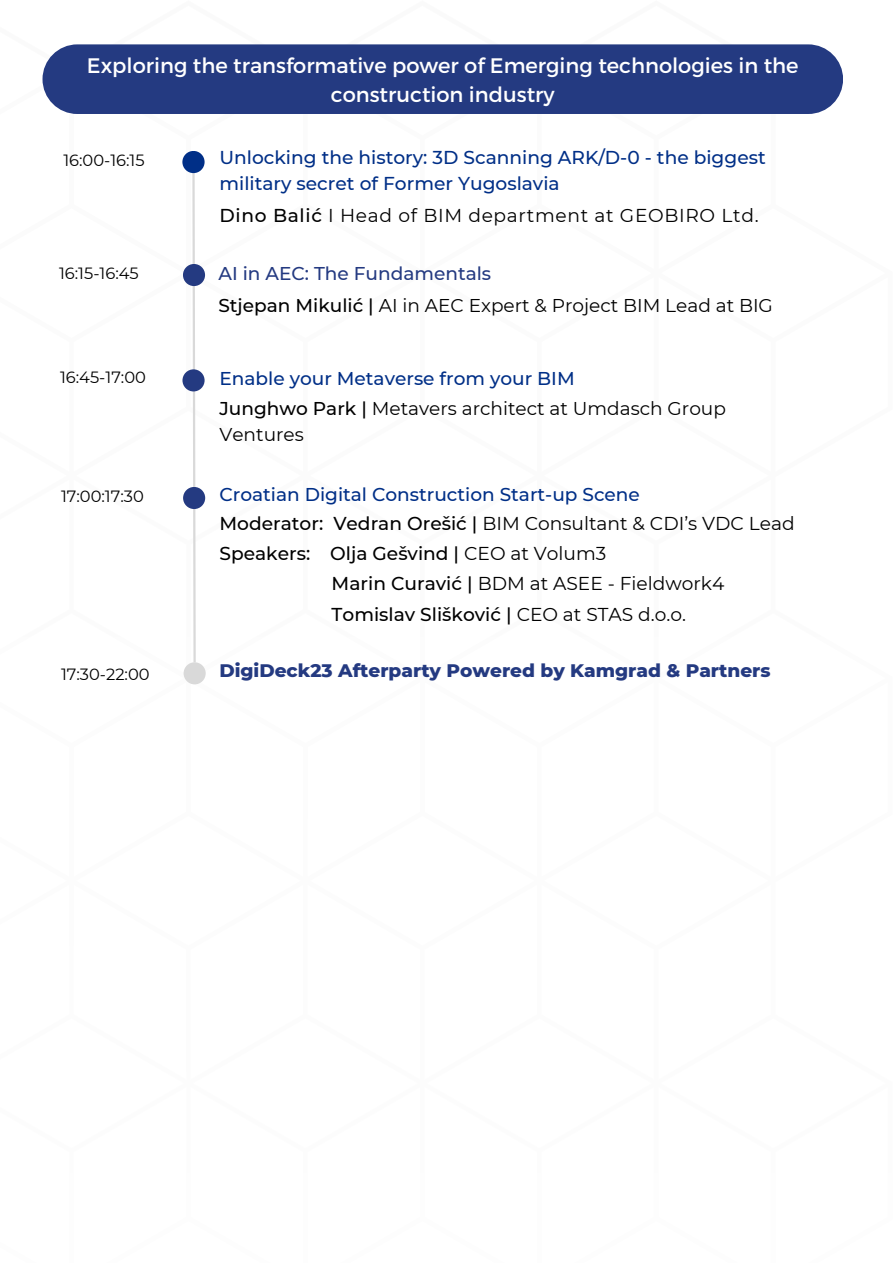
<style>
.page{position:relative;width:893px;height:1264px;background:#fff}
.page>*{position:absolute;margin:0;border:0;box-sizing:border-box;transform-origin:0 0}
.t1{font:21px/29.2px "Montserrat";color:#fff;text-align:center}
.t2{font:18.6px "Montserrat";color:#000}
.t3{font:500 18.6px/25.8px "Montserrat";color:#002f87}
.t4{font:500 18.6px "Montserrat";color:#000}
.t5{font:18.6px "Montserrat";letter-spacing:.035em;color:#000}
.t6{font:18.45px/25.8px "Montserrat";color:#000}
.t7{font:500 18.45px "Montserrat";color:#002f87}
.t8{font:800 18.45px "Montserrat";color:#243a81}
.t9{font:500 18.45px "Montserrat";color:#243a81}
.t10{font:16.2px "Montserrat";color:#000}
.s1{font-weight:500}
.s2{font-weight:400}
</style>
<div class="page">
<svg style="left:191px;top:172px;width:6px;height:490px"></svg>
<div style="left:182px;top:369px;width:22px;height:22px;background:#243a81;border-radius:50%"></div>
<div style="left:183px;top:662px;width:23px;height:22px;background:#d9d9d9;border-radius:50%"></div>
<div style="left:183px;top:487px;width:22px;height:22px;background:#243a81;border-radius:50%"></div>
<div style="left:183px;top:264px;width:22px;height:22px;background:#243a81;border-radius:50%"></div>
<div style="left:42px;top:44px;width:801px;height:70px;background:#243a81;border-radius:35px"></div>
<div style="left:182px;top:151px;width:22px;height:22px;background:#002f87;border-radius:50%"></div>
<p class="t1" style="left:87px;top:49px;width:713px">Exploring the transformative power of Emerging technologies in the construction industry</p>
<p class="t10" style="left:63px;top:150px;width:83px">16:00-16:15</p>
<p class="t3" style="left:219px;top:144px;width:547px">Unlocking the history: 3D Scanning ARK/D-0 - the biggest military secret of Former Yugoslavia</p>
<p class="t5" style="left:219px;top:204px;width:540px"><span class="s1">Dino Balić</span> I Head of BIM department at GEOBIRO Ltd.</p>
<p class="t10" style="left:59px;top:263px;width:81px">16:15-16:45</p>
<p class="t9" style="left:218px;top:262px;width:274px">AI in AEC: The Fundamentals</p>
<p class="t10" style="left:60px;top:367px;width:87px">16:45-17:00</p>
<p class="t6" style="left:218px;top:293px;width:556px"><span class="s1">Stjepan Mikulić |</span> AI in AEC Expert &amp; Project BIM Lead at BIG</p>
<p class="t7" style="left:219px;top:367px;width:357px">Enable your Metaverse from your BIM</p>
<p class="t6" style="left:219px;top:395px;width:508px"><span class="s1">Junghwo Park |</span> Metavers architect at Umdasch Group<br>Ventures</p>
<p class="t10" style="left:61px;top:487px;width:84px">17:00:17:30</p>
<p class="t7" style="left:219px;top:483px;width:422px">Croatian Digital Construction Start-up Scene</p>
<p class="t2" style="left:219px;top:511px;width:576px"><span class="s1">Moderator: Vedran Orešić |</span> BIM Consultant &amp; CDI’s VDC Lead</p>
<p class="t4" style="left:219px;top:542px;width:388px">Speakers: Olja Gešvind | <span class="s2">CEO at Volum3</span></p>
<p class="t2" style="left:331px;top:572px;width:394px"><span class="s1">Marin Curavić |</span> BDM at ASEE - Fieldwork4</p>
<p class="t4" style="left:331px;top:602px;width:356px">Tomislav Slišković | <span class="s2">CEO at STAS d.o.o.</span></p>
<p class="t10" style="left:61px;top:664px;width:90px">17:30-22:00</p>
<p class="t8" style="left:219px;top:659px;width:552px">DigiDeck23 Afterparty Powered by Kamgrad &amp; Partners</p>
</div>
